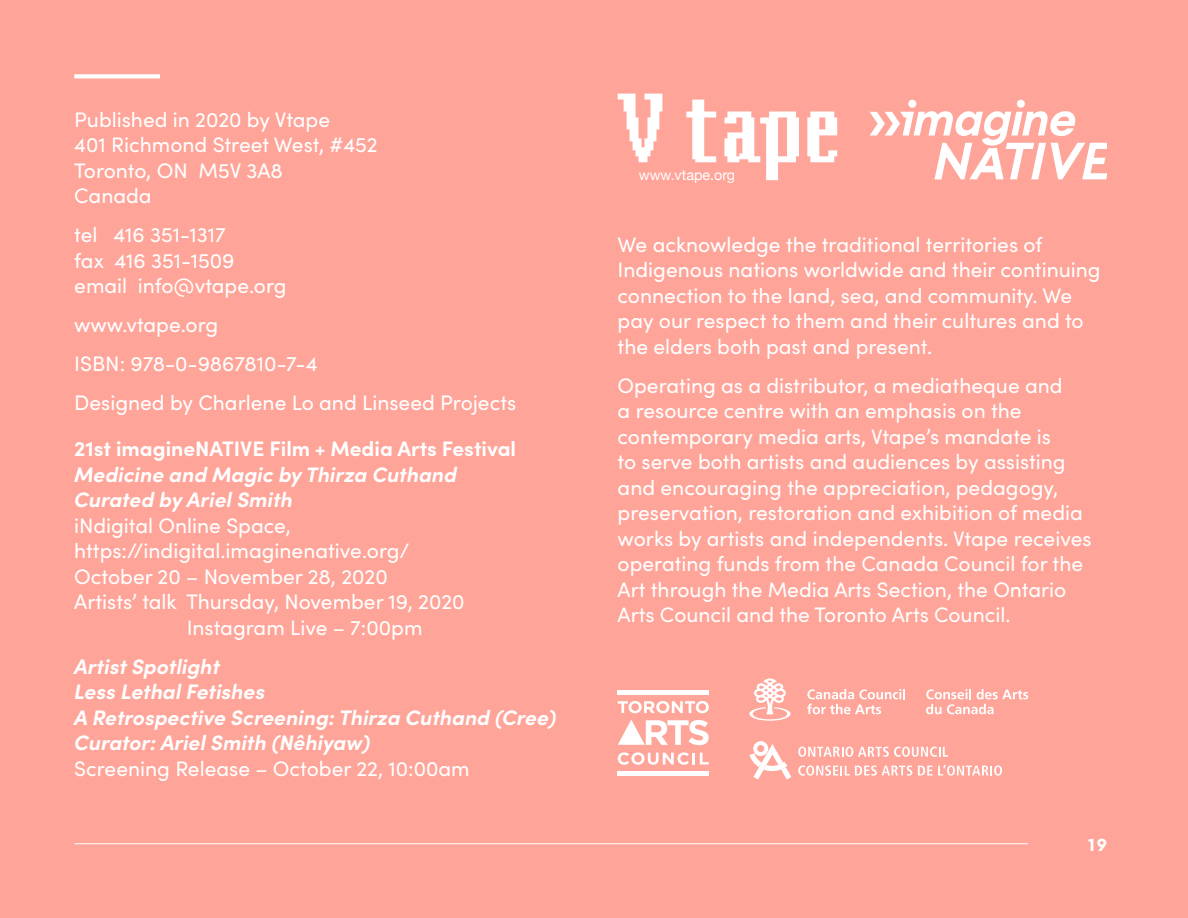
<style>
.page{position:relative;width:1188px;height:918px;background:#fea499}
.page>*{position:absolute;margin:0;border:0;box-sizing:border-box;transform-origin:0 0}
.back_cover-body-whit{font:21px/25.5px "Sofia Pro";color:#fff}
.back_cover-body-whit-2{font:italic 700 21px/25.5px "Sofia Pro";color:#fff}
.back_cover-body-whit-3{font:700 21px "Sofia Pro";color:#fff}
.t1{font:700 18px "Glacial Indifference";color:#fff}
.t2{font:14.4px "Helvetica Neue";color:#fff}
.s1{font-weight:400;font-style:normal}
</style>
<div class="page">
<hr style="left:74px;top:843px;width:954px;height:1px;background:#fff">
<svg style="left:74px;top:74px;width:86px;height:4px"></svg>
<svg style="left:618px;top:701px;width:91px;height:12px"></svg>
<svg style="left:618px;top:752px;width:91px;height:13px"></svg>
<hr style="left:618px;top:771px;width:91px;height:4px;background:#fff">
<svg style="left:618px;top:720px;width:91px;height:25px"></svg>
<div style="left:618px;top:690px;width:91px;height:5px;background:#fff"></div>
<svg style="left:749px;top:678px;width:42px;height:43px"></svg>
<svg style="left:807px;top:689px;width:98px;height:25px"></svg>
<svg style="left:926px;top:689px;width:102px;height:25px"></svg>
<svg style="left:749px;top:741px;width:42px;height:39px"></svg>
<svg style="left:798px;top:765px;width:114px;height:11px"></svg>
<svg style="left:918px;top:765px;width:84px;height:11px"></svg>
<svg style="left:798px;top:747px;width:150px;height:10px"></svg>
<svg style="left:618px;top:94px;width:44px;height:68px"></svg>
<svg style="left:686px;top:100px;width:30px;height:62px"></svg>
<svg style="left:724px;top:112px;width:75px;height:68px"></svg>
<svg style="left:807px;top:112px;width:30px;height:50px"></svg>
<div style="left:1017px;top:100px;width:8px;height:8px;background:#fff;border-radius:50%"></div>
<div style="left:908px;top:100px;width:8px;height:8px;background:#fff;border-radius:50%"></div>
<svg style="left:870px;top:111px;width:237px;height:68px"></svg>
<p class="back_cover-body-whit" style="left:74px;top:106px;width:305px">Published in 2020 by Vtape<br>401 Richmond Street West, #452<br>Toronto, ON M5V 3A8<br>Canada</p>
<p class="back_cover-body-whit" style="left:74px;top:221px;width:214px">tel 416 351-1317<br>fax 416 351-1509 email info@vtape.org</p>
<p class="back_cover-body-whit" style="left:74px;top:311px;width:146px">www.vtape.org</p>
<p class="back_cover-body-whit" style="left:74px;top:350px;width:245px">ISBN: 978-0-9867810-7-4</p>
<p class="back_cover-body-whit" style="left:74px;top:389px;width:443px">Designed by Charlene Lo and Linseed Projects</p>
<p class="back_cover-body-whit-3" style="left:74px;top:432px;width:443px">21st imagineNATIVE Film + Media Arts Festival</p>
<p class="back_cover-body-whit-2" style="left:74px;top:460px;width:384px">Medicine and Magic by Thirza Cuthand</p>
<p class="back_cover-body-whit-2" style="left:74px;top:485px;width:220px">Curated by Ariel Smith</p>
<p class="back_cover-body-whit" style="left:74px;top:511px;width:218px">iNdigital Online Space,</p>
<p class="back_cover-body-whit" style="left:74px;top:537px;width:337px">https://indigital.imaginenative.org/</p>
<p class="back_cover-body-whit" style="left:74px;top:562px;width:315px">October 20 – November 28, 2020</p>
<p class="back_cover-body-whit" style="left:74px;top:588px;width:392px">Artists’ talk Thursday, November 19, 2020</p>
<p class="back_cover-body-whit" style="left:187px;top:613px;width:237px">Instagram Live – 7:00pm</p>
<p class="back_cover-body-whit-2" style="left:74px;top:652px;width:483px">Artist Spotlight<br>Less Lethal Fetishes<br>A Retrospective Screening: Thirza Cuthand (Cree)<br>Curator: Ariel Smith (Nêhiyaw)<br><span class="s1">Screening Release – October 22, 10:00am</span></p>
<p class="t2" style="left:639px;top:164px;width:98px">www.vtape.org</p>
<p class="back_cover-body-whit" style="left:618px;top:230px;width:485px">We acknowledge the traditional territories of Indigenous nations worldwide and their continuing connection to the land, sea, and community. We pay our respect to them and their cultures and to the elders both past and present.</p>
<p class="back_cover-body-whit" style="left:618px;top:371px;width:475px">Operating as a distributor, a mediatheque and<br>a resource centre with an emphasis on the contemporary media arts, Vtape’s mandate is<br>to serve both artists and audiences by assisting and encouraging the appreciation, pedagogy, preservation, restoration and exhibition of media works by artists and independents. Vtape receives operating funds from the Canada Council for the Art through the Media Arts Section, the Ontario Arts Council and the Toronto Arts Council.</p>
<p class="t1" style="left:1086px;top:833px;width:22px">19</p>
</div>
